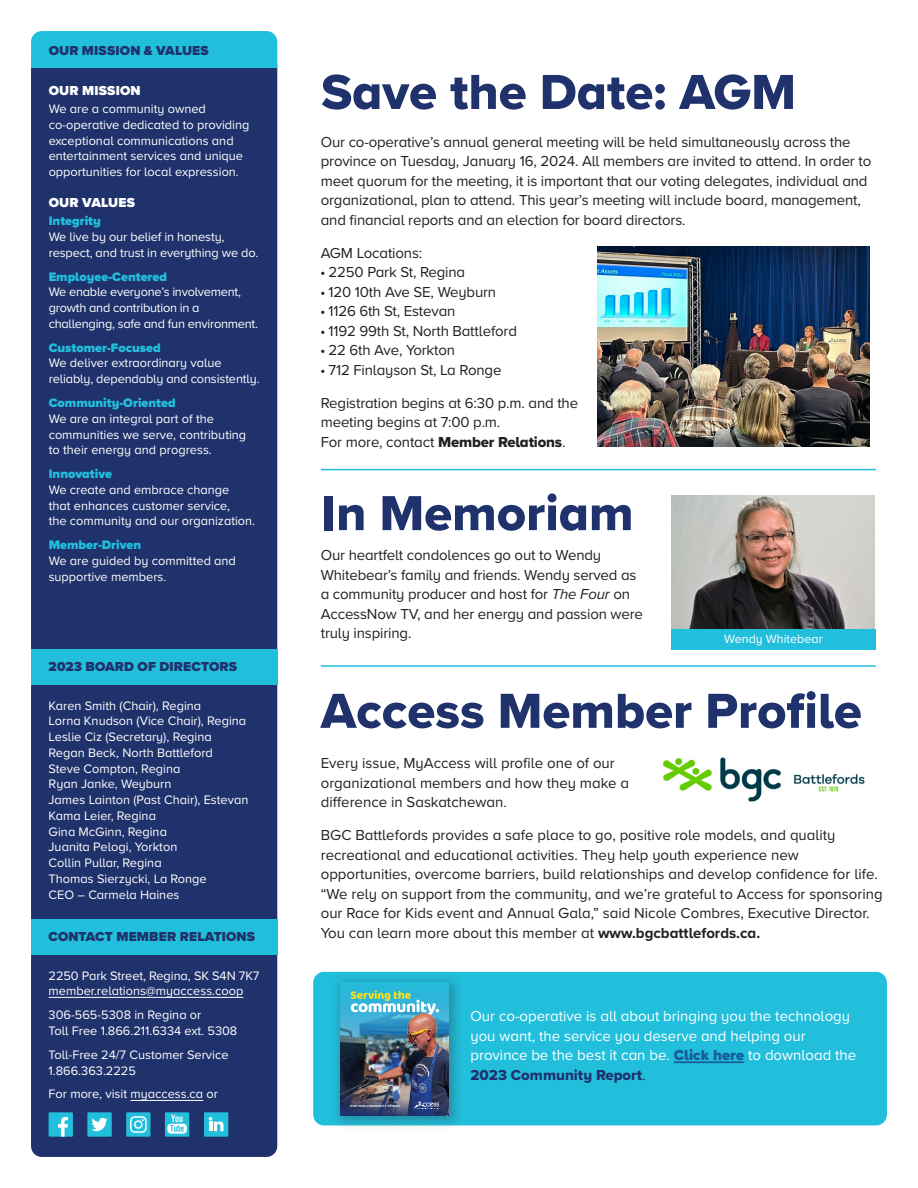
<style>
.page{position:relative;width:918px;height:1188px;background:#fff}
.page>*{position:absolute;margin:0;border:0;box-sizing:border-box;transform-origin:0 0}
.t1{font:51px "Proxima Nova A Extrabld";color:#1f326b}
.t2{font:15px/19.5px "Proxima Nova A";letter-spacing:-.01em;color:#231f20}
.t3{font:15px/19.5px "Proxima Nova A";color:#fff}
.t4{font:900 13.5px "Proxima Nova A";letter-spacing:.01em;color:#1f326b}
.t5{font:900 13.5px "Proxima Nova A";letter-spacing:.01em;color:#fff}
.t6{font:12.75px/15.8px "Proxima Nova A";color:#fff}
.t7{font:12.75px/15.8px "Proxima Nova A";letter-spacing:-.02em;color:#fff}
.t8{font:900 12.75px "Proxima Nova A";color:#22bfdd}
.t9{font:12.45px "Proxima Nova A";color:#fff}
.t10{font:700 3px "Proxima Nova A";letter-spacing:.07em;color:#fff}
.s1{font-weight:900}
.s2{font-family:"Proxima Nova A Extrabld"}
.s3{font-style:italic}
.s4{font-weight:700}
.s5{font-weight:900;color:#175d9e}
.s6{font-family:"Proxima Nova A Extrabld";color:#1f326b}
.s7{color:#231f20}
</style>
<div class="page">
<div style="left:31px;top:55px;width:246px;height:1102px;background:#1f326b;border-radius:11px"></div>
<div style="left:31px;top:649px;width:246px;height:36px;background:#22bfdd"></div>
<div style="left:31px;top:919px;width:246px;height:36px;background:#22bfdd"></div>
<hr style="left:321px;top:469px;width:555px;height:1px;background:#22bfdd">
<hr style="left:321px;top:665px;width:555px;height:2px;background:#22bfdd">
<div style="left:313px;top:972px;width:574px;height:153px;background:#22bfdd;border-radius:11px"></div>
<hr style="left:49px;top:997px;width:194px;height:1px;background:#fff">
<hr style="left:130px;top:1100px;width:73px;height:1px;background:#fff">
<hr style="left:674px;top:1061px;width:70px;height:2px;background:#175d9e">
<div style="left:329px;top:971px;width:136px;height:161px;background:#231f20;opacity:.3"></div>
<img style="left:341px;top:983px;width:108px;height:104px">
<svg style="left:351px;top:990px;width:88px;height:25px"></svg>
<img style="left:403px;top:1009px;width:46px;height:50px">
<img style="left:341px;top:1087px;width:110px;height:32px">
<div style="left:126px;top:1112px;width:24px;height:25px;background:#22bfdd"></div>
<svg style="left:130px;top:1116px;width:17px;height:17px"></svg>
<div style="left:49px;top:1112px;width:24px;height:25px;background:#22bfdd"></div>
<svg style="left:58px;top:1117px;width:10px;height:20px"></svg>
<div style="left:87px;top:1112px;width:25px;height:25px;background:#22bfdd"></div>
<svg style="left:91px;top:1117px;width:17px;height:14px"></svg>
<div style="left:204px;top:1112px;width:24px;height:25px;background:#22bfdd"></div>
<svg style="left:209px;top:1117px;width:15px;height:14px"></svg>
<div style="left:165px;top:1112px;width:24px;height:25px;background:#22bfdd"></div>
<svg style="left:167px;top:1115px;width:20px;height:19px"></svg>
<div style="left:31px;top:31px;width:246px;height:37px;background:#22bfdd"></div>
<img style="left:662px;top:757px;width:203px;height:45px">
<img style="left:671px;top:495px;width:203px;height:134px">
<img style="left:598px;top:246px;width:272px;height:201px">
<div style="left:671px;top:629px;width:205px;height:20px;background:#22bfdd"></div>
<p class="t4" style="left:49px;top:40px;width:162px">OUR MISSION &amp; VALUES</p>
<p class="t5" style="left:49px;top:81px;width:93px">OUR MISSION</p>
<p class="t6" style="left:49px;top:100px;width:159px">We are a community owned</p>
<p class="t6" style="left:49px;top:116px;width:202px">co-operative dedicated to providing exceptional communications and entertainment services and unique opportunities for local expression.</p>
<p class="t5" style="left:49px;top:193px;width:88px">OUR VALUES</p>
<p class="t8" style="left:49px;top:211px;width:54px">Integrity</p>
<p class="t6" style="left:49px;top:228px;width:211px">We live by our belief in honesty, respect, and trust in everything we do.</p>
<p class="t8" style="left:49px;top:267px;width:120px">Employee-Centered</p>
<p class="t7" style="left:49px;top:284px;width:211px">We enable everyone’s involvement, growth and contribution in a challenging, safe and fun environment.</p>
<p class="t8" style="left:49px;top:338px;width:114px">Customer-Focused</p>
<p class="t6" style="left:49px;top:355px;width:212px">We deliver extraordinary value reliably, dependably and consistently.</p>
<p class="t8" style="left:49px;top:393px;width:128px">Community-Oriented</p>
<p class="t6" style="left:49px;top:410px;width:199px">We are an integral part of the communities we serve, contributing to their energy and progress.</p>
<p class="t8" style="left:49px;top:464px;width:65px">Innovative</p>
<p class="t6" style="left:49px;top:481px;width:208px">We create and embrace change<br>that enhances customer service,<br>the community and our organization.</p>
<p class="t8" style="left:49px;top:535px;width:94px">Member-Driven</p>
<p class="t6" style="left:49px;top:552px;width:189px">We are guided by committed and supportive members.</p>
<p class="t4" style="left:49px;top:657px;width:190px">2023 BOARD OF DIRECTORS</p>
<p class="t6" style="left:49px;top:697px;width:154px">Karen Smith (Chair), Regina</p>
<p class="t6" style="left:49px;top:713px;width:199px">Lorna Knudson (Vice Chair), Regina</p>
<p class="t6" style="left:49px;top:728px;width:165px">Leslie Ciz (Secretary), Regina</p>
<p class="t6" style="left:49px;top:744px;width:166px">Regan Beck, North Battleford</p>
<p class="t6" style="left:49px;top:760px;width:133px">Steve Compton, Regina</p>
<p class="t6" style="left:49px;top:776px;width:124px">Ryan Janke, Weyburn</p>
<p class="t6" style="left:49px;top:791px;width:201px">James Lainton (Past Chair), Estevan</p>
<p class="t6" style="left:49px;top:807px;width:109px">Kama Leier, Regina</p>
<p class="t6" style="left:49px;top:823px;width:120px">Gina McGinn, Regina</p>
<p class="t6" style="left:49px;top:839px;width:130px">Juanita Pelogi, Yorkton</p>
<p class="t6" style="left:49px;top:854px;width:115px">Collin Pullar, Regina</p>
<p class="t6" style="left:49px;top:870px;width:160px">Thomas Sierzycki, La Ronge</p>
<p class="t6" style="left:49px;top:886px;width:132px">CEO – Carmela Haines</p>
<p class="t4" style="left:49px;top:927px;width:208px">CONTACT MEMBER RELATIONS</p>
<p class="t6" style="left:49px;top:967px;width:212px">2250 Park Street, Regina, SK S4N 7K7 member.relations@myaccess.coop</p>
<p class="t6" style="left:49px;top:1007px;width:190px">306-565-5308 in Regina or<br>Toll Free 1.866.211.6334 ext. 5308</p>
<p class="t6" style="left:49px;top:1046px;width:181px">Toll-Free 24/7 Customer Service<br>1.866.363.2225</p>
<p class="t6" style="left:49px;top:1086px;width:171px">For more, visit myaccess.ca or</p>
<p class="t1" style="left:321px;top:54px;width:476px">Save the Date: AGM</p>
<p class="t2" style="left:321px;top:131px;width:552px">Our co-operative’s annual general meeting will be held simultaneously across the province on Tuesday, January 16, 2024. All members are invited to attend. In order to meet quorum for the meeting, it is important that our voting delegates, individual and organizational, plan to attend. This year’s meeting will include board, management, and financial reports and an election for board directors.</p>
<p class="t2" style="left:321px;top:242px;width:198px">AGM Locations:<br><span class="s1">·</span> 2250 Park St, Regina<br><span class="s1">·</span> 120 10th Ave SE, Weyburn<br><span class="s1">·</span> 1126 6th St, Estevan<br><span class="s1">·</span> 1192 99th St, North Battleford <span class="s1">·</span> 22 6th Ave, Yorkton<br><span class="s1">·</span> 712 Finlayson St, La Ronge</p>
<p class="t2" style="left:321px;top:392px;width:259px">Registration begins at 6:30 p.m. and the meeting begins at 7:00 p.m.<br>For more, contact <span class="s2">Member Relations</span>.</p>
<p class="t1" style="left:321px;top:475px;width:314px">In Memoriam</p>
<p class="t2" style="left:321px;top:545px;width:324px">Our heartfelt condolences go out to Wendy Whitebear’s family and friends. Wendy served as a community producer and host for <span class="s3">The Four</span> on AccessNow TV, and her energy and passion were truly inspiring.</p>
<p class="t9" style="left:724px;top:629px;width:100px">Wendy Whitebear</p>
<p class="t1" style="left:321px;top:673px;width:543px">Access Member Profile</p>
<p class="t2" style="left:321px;top:753px;width:310px">Every issue, MyAccess will profile one of our organizational members and how they make a difference in Saskatchewan.</p>
<p class="t2" style="left:321px;top:825px;width:563px">BGC Battlefords provides a safe place to go, positive role models, and quality recreational and educational activities. They help youth experience new opportunities, overcome barriers, build relationships and develop confidence for life. “We rely on support from the community, and we’re grateful to Access for sponsoring our Race for Kids event and Annual Gala,” said Nicole Combres, Executive Director.<br>You can learn more about this member at <span class="s4">www.bgcbattlefords.ca.</span></p>
<p class="t10" style="left:350px;top:1104px;width:52px">OUR 2023 COMMUNITY REPORT</p>
<p class="t3" style="left:470px;top:1006px;width:387px">Our co-operative is all about bringing you the technology you want, the service you deserve and helping our province be the best it can be. <span class="s5">Click here</span> to download the <span class="s6">2023 Community Report</span><span class="s7">.</span></p>
</div>
